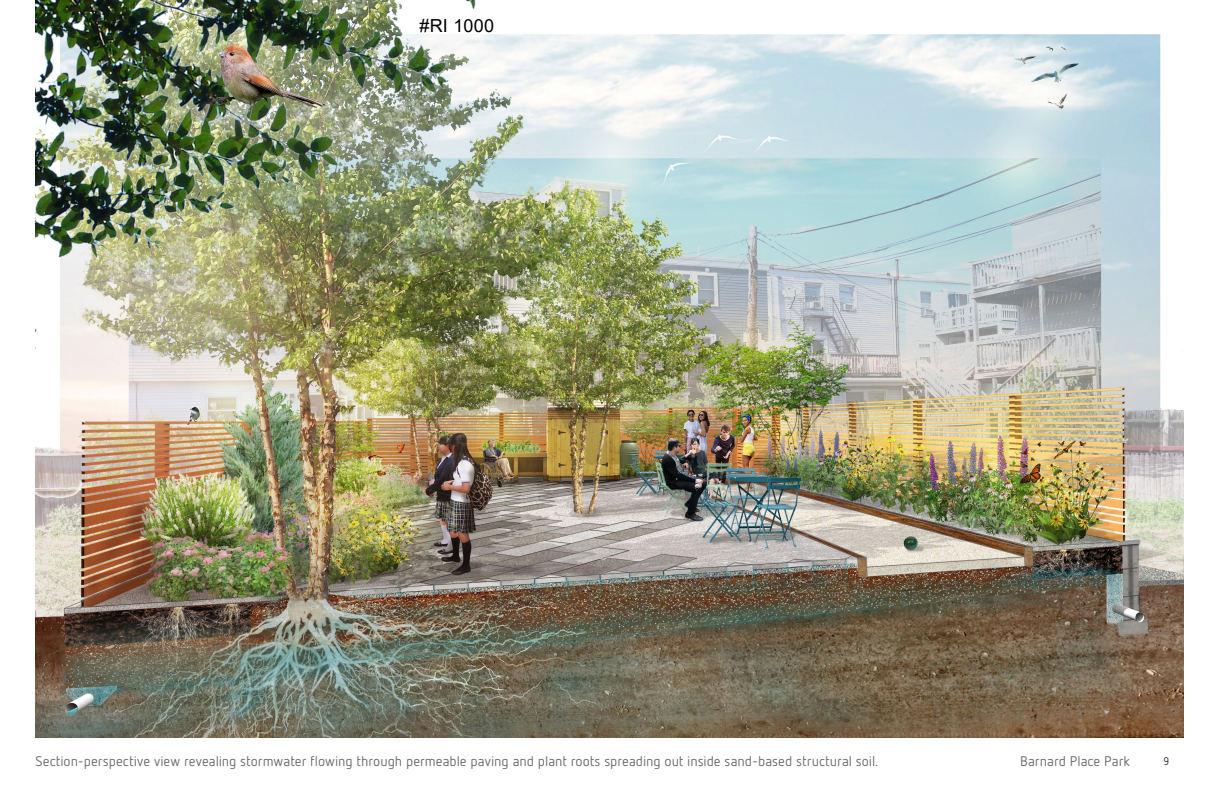
<style>
.page{position:relative;width:1224px;height:792px;background:#fff}
.page>*{position:absolute;margin:0;border:0;box-sizing:border-box;transform-origin:0 0}
.t1{font:18px "Arial";letter-spacing:.015em;color:#000}
.Heading_2__22_24{font:14px "Netto OT";color:#646668}
.t2{font:11px "Netto OT";color:#231f20}
</style>
<div class="page">
<img style="left:36px;top:0;width:1148px;height:737px">
<p class="t1" style="left:419px;top:13px;width:76px">#RI 1000</p>
<p class="Heading_2__22_24" style="left:36px;top:753px;width:844px">Section-perspective view revealing stormwater flowing through permeable paving and plant roots spreading out inside sand-based structural soil.</p>
<p class="Heading_2__22_24" style="left:1020px;top:753px;width:111px">Barnard Place Park</p>
<p class="t2" style="left:1164px;top:754px;width:7px">9</p>
</div>
